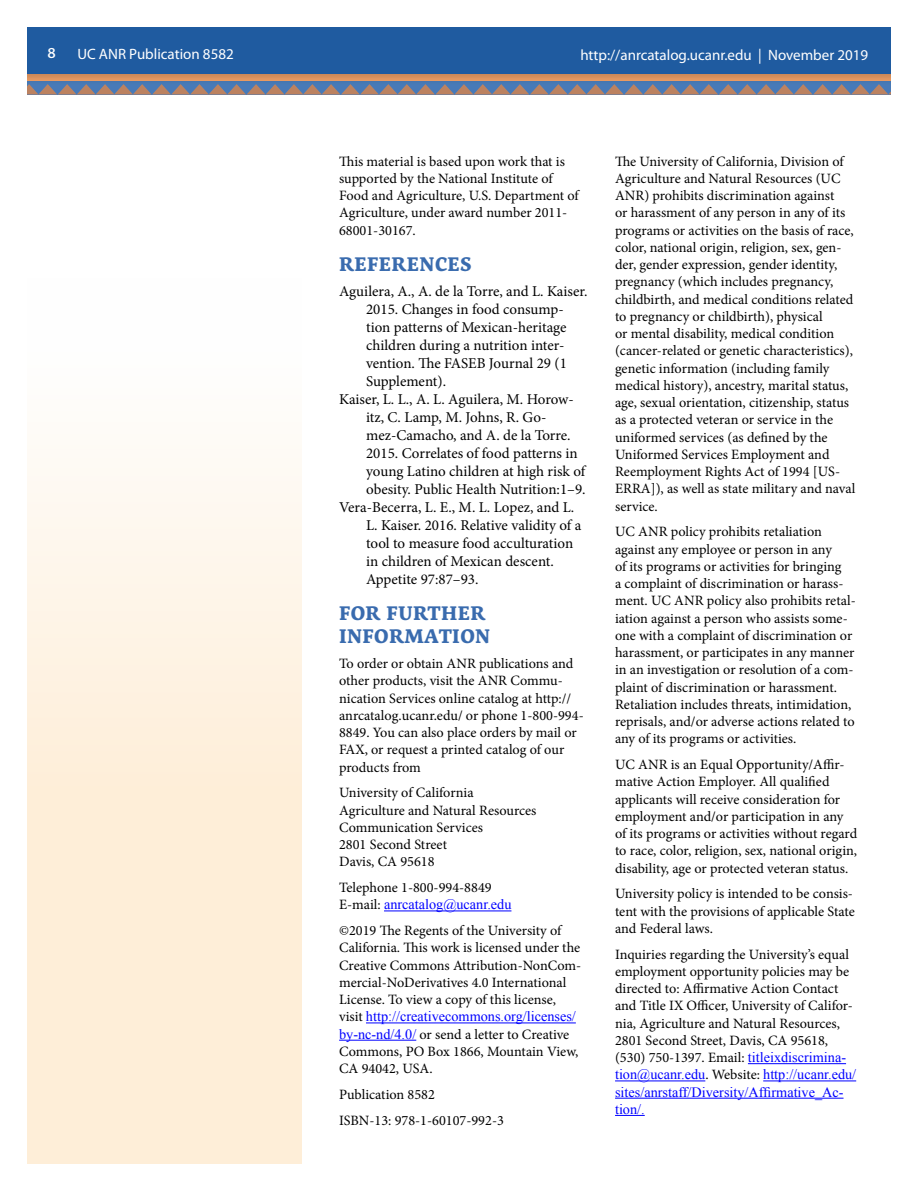
<style>
.page{position:relative;width:918px;height:1188px;background:#fff}
.page>*{position:absolute;margin:0;border:0;box-sizing:border-box;transform-origin:0 0}
.t1{font:700 19.5px/23.2px "Servus Slab";letter-spacing:.02em;color:#396bae}
.References{font:15px/18px "Minion Pro";color:#000}
.t2{font:15px "Myriad Pro";color:#fff}
.Back_matter{font:14.25px/17.2px "Minion Pro";color:#000}
.s1{font-size:25.5px}
.s2{font-family:"Times New Roman";color:#00f}
</style>
<div class="page">
<div style="left:27px;top:279px;width:274px;height:885px;background:linear-gradient(to bottom,#fefdfb,#feeace)"></div>
<hr style="left:384px;top:911px;width:127px;height:1px;background:#00f">
<hr style="left:366px;top:1023px;width:210px;height:1px;background:#00f">
<hr style="left:339px;top:1040px;width:77px;height:1px;background:#00f">
<hr style="left:748px;top:1063px;width:98px;height:1px;background:#00f">
<hr style="left:615px;top:1081px;width:90px;height:1px;background:#00f">
<hr style="left:763px;top:1081px;width:93px;height:1px;background:#00f">
<hr style="left:615px;top:1098px;width:229px;height:1px;background:#00f">
<hr style="left:615px;top:1115px;width:30px;height:1px;background:#00f">
<div style="left:27px;top:27px;width:864px;height:59px;background:#000;opacity:.23"></div>
<div style="left:27px;top:27px;width:864px;height:46px;background:#1f5ba0"></div>
<svg style="left:27px;top:84px;width:864px;height:10px;background:#7e7d8e"></svg>
<p class="t2" style="left:47px;top:44px;width:188px"><span class="s1">8</span> UC ANR Publication 8582</p>
<p class="t2" style="left:580px;top:45px;width:289px">http://anrcatalog.ucanr.edu | November 2019</p>
<p class="Back_matter" style="left:339px;top:153px;width:241px">This material is based upon work that is supported by the National Institute of Food and Agriculture, U.S. Department of Agriculture, under award number 2011- 68001-30167.</p>
<p class="t1" style="left:339px;top:251px;width:134px">REFERENCES</p>
<p class="References" style="left:366px;top:282px;width:223px;text-indent:-27px">Aguilera, A., A. de la Torre, and L. Kaiser.<br>2015. Changes in food consump&shy;tion patterns of Mexican-heritage children during a nutrition inter&shy;vention. The FASEB Journal 29 (1<br>Supplement).</p>
<p class="References" style="left:366px;top:390px;width:221px;text-indent:-27px">Kaiser, L. L., A. L. Aguilera, M. Horow&shy;itz, C. Lamp, M. Johns, R. Go&shy;mez-Camacho, and A. de la Torre.<br>2015. Correlates of food patterns in young Latino children at high risk of obesity. Public Health Nutrition:1–9.</p>
<p class="References" style="left:366px;top:498px;width:217px;text-indent:-27px">Vera-Becerra, L. E., M. L. Lopez, and L.<br>L. Kaiser. 2016. Relative validity of a tool to measure food acculturation in children of Mexican descent.<br>Appetite 97:87–93.</p>
<p class="t1" style="left:339px;top:601px;width:153px">FOR FURTHER<br>INFORMATION</p>
<p class="Back_matter" style="left:339px;top:655px;width:246px">To order or obtain ANR publications and other products, visit the ANR Commu&shy;nication Services online catalog at http:// anrcatalog.ucanr.edu/ or phone 1-800-994- 8849. You can also place orders by mail or FAX, or request a printed catalog of our products from</p>
<p class="Back_matter" style="left:339px;top:784px;width:136px">University of California</p>
<p class="Back_matter" style="left:339px;top:802px;width:199px">Agriculture and Natural Resources</p>
<p class="Back_matter" style="left:339px;top:819px;width:145px">Communication Services</p>
<p class="Back_matter" style="left:339px;top:836px;width:109px">2801 Second Street</p>
<p class="Back_matter" style="left:339px;top:853px;width:97px">Davis, CA 95618</p>
<p class="Back_matter" style="left:339px;top:879px;width:174px">Telephone 1-800-994-8849<br>E-mail: <span class="s2">anrcatalog@ucanr.edu</span></p>
<p class="Back_matter" style="left:339px;top:922px;width:244px">©2019 The Regents of the University of California. This work is licensed under the Creative Commons Attribution-NonCom&shy;mercial-NoDerivatives 4.0 International License. To view a copy of this license, visit <span class="s2">http://creativecommons.org/licenses/ by-nc-nd/4.0/</span> or send a letter to Creative Commons, PO Box 1866, Mountain View, CA 94042, USA.</p>
<p class="Back_matter" style="left:339px;top:1086px;width:97px">Publication 8582</p>
<p class="Back_matter" style="left:339px;top:1112px;width:166px">ISBN-13: 978-1-60107-992-3</p>
<p class="Back_matter" style="left:615px;top:153px;width:242px">The University of California, Division of Agriculture and Natural Resources (UC ANR) prohibits discrimination against<br>or harassment of any person in any of its programs or activities on the basis of race, color, national origin, religion, sex, gen&shy;der, gender expression, gender identity, pregnancy (which includes pregnancy, childbirth, and medical conditions related to pregnancy or childbirth), physical<br>or mental disability, medical condition (cancer-related or genetic characteristics), genetic information (including family medical history), ancestry, marital status, age, sexual orientation, citizenship, status as a protected veteran or service in the uniformed services (as defined by the Uniformed Services Employment and Reemployment Rights Act of 1994 [US-ERRA]), as well as state military and naval service.</p>
<p class="Back_matter" style="left:615px;top:523px;width:242px">UC ANR policy prohibits retaliation against any employee or person in any<br>of its programs or activities for bringing<br>a complaint of discrimination or harass&shy;ment. UC ANR policy also prohibits retal&shy;iation against a person who assists some&shy;one with a complaint of discrimination or harassment, or participates in any manner in an investigation or resolution of a com&shy;plaint of discrimination or harassment.<br>Retaliation includes threats, intimidation, reprisals, and/or adverse actions related to any of its programs or activities.</p>
<p class="Back_matter" style="left:615px;top:756px;width:244px">UC ANR is an Equal Opportunity/Affir&shy;mative Action Employer. All qualified applicants will receive consideration for employment and/or participation in any of its programs or activities without regard to race, color, religion, sex, national origin, disability, age or protected veteran status.</p>
<p class="Back_matter" style="left:615px;top:885px;width:241px">University policy is intended to be consis&shy;tent with the provisions of applicable State and Federal laws.</p>
<p class="Back_matter" style="left:615px;top:946px;width:243px">Inquiries regarding the University’s equal employment opportunity policies may be directed to: Affirmative Action Contact and Title IX Officer, University of Califor&shy;nia, Agriculture and Natural Resources, 2801 Second Street, Davis, CA 95618, (530) 750-1397. Email: <span class="s2">titleixdiscrimina&shy;tion@ucanr.edu</span>. Website: <span class="s2">http://ucanr.edu/ sites/anrstaff/Diversity/Affirmative_Ac&shy;tion/.</span></p>
</div>
